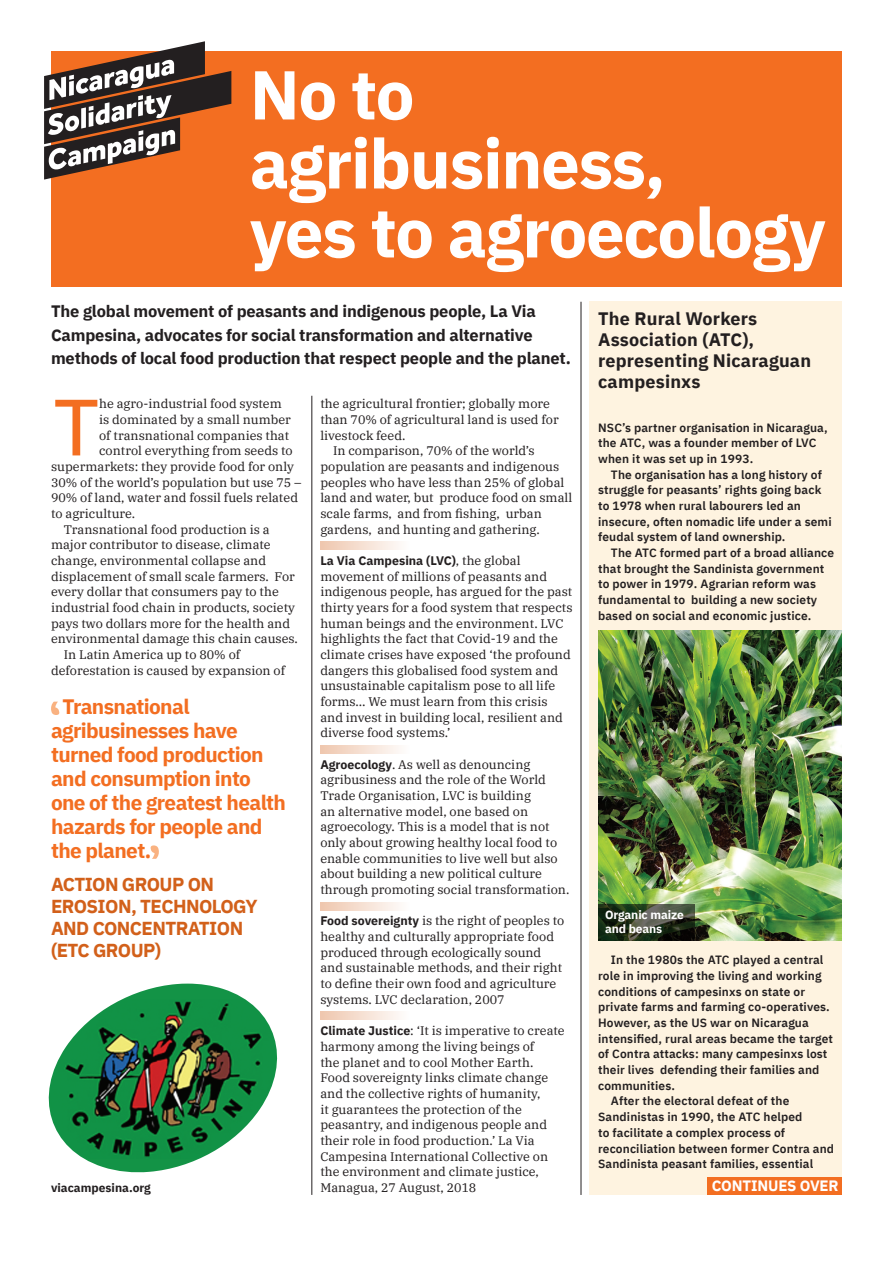
<style>
.page{position:relative;width:893px;height:1263px;background:#fff}
.page>*{position:absolute;margin:0;border:0;box-sizing:border-box;transform-origin:0 0}
.t1{font:79.65px "IBM Plex Sans Text";color:#f36e21}
.t2{font:700 69px/69px "IBM Plex Sans";letter-spacing:-.02em;color:#fff}
.t3{font:700 20.85px/24px "IBM Plex Sans";letter-spacing:-.03em;color:#f36e21}
.t4{font:700 18.75px/21.9px "IBM Plex Sans";letter-spacing:-.03em;color:#d2601a}
.t5{font:700 18px/21px "IBM Plex Sans";letter-spacing:.01em;color:#231f20}
.t6{font:700 16.5px/23.4px "IBM Plex Sans";letter-spacing:-.01em;color:#231f20}
.t7{font:700 15px "IBM Plex Sans";letter-spacing:-.01em;color:#fff}
.t8{font:12.3px/15.6px "IBM Plex Serif";color:#231f20}
.t9{font:700 12.3px "IBM Plex Sans";color:#231f20}
.t10{font:600 12px/15.6px "IBM Plex Sans";letter-spacing:.01em;color:#231f20}
.t11{font:700 12px/13.5px "IBM Plex Sans";letter-spacing:-.01em;color:#fff}
.t12{font:700 12px "IBM Plex Sans";color:#231f20}
.s1{font-family:"IBM Plex Serif";font-weight:400}
.s2{font-family:"IBM Plex Sans";font-weight:700}
</style>
<div class="page">
<div style="left:590px;top:302px;width:252px;height:893px;background:#fef3e0"></div>
<div style="left:51px;top:51px;width:791px;height:235px;background:#f36e21"></div>
<hr style="left:581px;top:302px;width:1px;height:893px;background:#231f20">
<hr style="left:312px;top:396px;width:1px;height:799px;background:#231f20">
<img style="left:48px;top:983px;width:230px;height:190px">
<svg style="left:51px;top:702px;width:9px;height:13px"></svg>
<svg style="left:150px;top:845px;width:9px;height:14px"></svg>
<svg style="left:320px;top:541px;width:79px;height:9px"></svg>
<svg style="left:320px;top:745px;width:79px;height:9px"></svg>
<svg style="left:320px;top:902px;width:79px;height:9px"></svg>
<svg style="left:320px;top:1011px;width:79px;height:9px"></svg>
<img style="left:598px;top:631px;width:244px;height:309px">
<svg style="left:598px;top:904px;width:96px;height:36px;background:#2e3a27"></svg>
<svg style="left:44px;top:41px;width:187px;height:139px"></svg>
<div style="left:707px;top:1177px;width:135px;height:18px;background:#f36e21"></div>
<h2 class="t2" style="left:250px;top:55px;width:577px">No to agribusiness,<br>yes to agroecology</h2>
<h3 class="t6" style="left:51px;top:298px;width:521px">The global movement of peasants and indigenous people, La Via<br>Campesina, advocates for social transformation and alternative methods of local food production that respect people and the planet.</h3>
<h3 class="t5" style="left:598px;top:306px;width:214px">The Rural Workers<br>Association (ATC), representing Nicaraguan campesinxs</h3>
<h1 class="t1" style="left:53px;top:366px;width:47px">T</h1>
<p class="t8" style="left:99px;top:395px;width:184px">he agro-industrial food system</p>
<p class="t8" style="left:99px;top:411px;width:193px">is dominated by a small number</p>
<p class="t8" style="left:99px;top:427px;width:192px">of transnational companies that</p>
<p class="t8" style="left:99px;top:442px;width:195px">control everything from seeds to</p>
<p class="t8" style="left:51px;top:458px;width:245px">supermarkets: they provide food for only</p>
<p class="t8" style="left:51px;top:474px;width:252px">30% of the world’s population but use 75 –</p>
<p class="t8" style="left:51px;top:489px;width:249px">90% of land, water and fossil fuels related</p>
<p class="t8" style="left:51px;top:505px;width:86px">to agriculture.</p>
<p class="t8" style="left:64px;top:521px;width:208px">Transnational food production is a</p>
<p class="t8" style="left:51px;top:536px;width:221px">major contributor to disease, climate</p>
<p class="t8" style="left:51px;top:552px;width:217px">change, environmental collapse and</p>
<p class="t8" style="left:51px;top:568px;width:245px">displacement of small scale farmers. For</p>
<p class="t8" style="left:51px;top:583px;width:229px">every dollar that consumers pay to the</p>
<p class="t8" style="left:51px;top:599px;width:245px">industrial food chain in products, society</p>
<p class="t8" style="left:51px;top:615px;width:241px">pays two dollars more for the health and</p>
<p class="t8" style="left:51px;top:630px;width:248px">environmental damage this chain causes.</p>
<p class="t8" style="left:64px;top:646px;width:178px">In Latin America up to 80% of</p>
<p class="t8" style="left:51px;top:662px;width:236px">deforestation is caused by expansion of</p>
<h3 class="t3" style="left:51px;top:693px;width:236px;text-indent:12px">Transnational agribusinesses have turned food production and consumption into one of the greatest health hazards for people and the planet.</h3>
<h3 class="t4" style="left:51px;top:872px;width:208px">ACTION GROUP ON<br>EROSION, TECHNOLOGY<br>AND CONCENTRATION (ETC GROUP)</h3>
<p class="t12" style="left:51px;top:1178px;width:101px">viacampesina.org</p>
<p class="t8" style="left:320px;top:395px;width:231px">the agricultural frontier; globally more</p>
<p class="t8" style="left:320px;top:411px;width:240px">than 70% of agricultural land is used for</p>
<p class="t8" style="left:320px;top:427px;width:87px">livestock feed.</p>
<p class="t8" style="left:333px;top:442px;width:203px">In comparison, 70% of the world’s</p>
<p class="t8" style="left:320px;top:458px;width:240px">population are peasants and indigenous</p>
<p class="t8" style="left:320px;top:474px;width:246px">peoples who have less than 25% of global</p>
<p class="t8" style="left:320px;top:489px;width:253px">land and water, but produce food on small</p>
<p class="t8" style="left:320px;top:505px;width:223px">scale farms, and from fishing, urban</p>
<p class="t8" style="left:320px;top:521px;width:221px">gardens, and hunting and gathering.</p>
<p class="t9" style="left:320px;top:551px;width:202px">La Via Campesina (LVC)<span class="s1">, the global</span></p>
<p class="t8" style="left:320px;top:568px;width:254px">movement of millions of peasants and indigenous people, has argued for the past thirty years for a food system that respects human beings and the environment. LVC highlights the fact that Covid-19 and the climate crises have exposed ‘the profound dangers this globalised food system and unsustainable capitalism pose to all life forms… We must learn from this crisis and invest in building local, resilient and diverse food systems.’</p>
<p class="t8" style="left:320px;top:756px;width:251px"><span class="s2">Agroecology</span>. As well as denouncing agribusiness and the role of the World Trade Organisation, LVC is building<br>an alternative model, one based on agroecology. This is a model that is not only about growing healthy local food to enable communities to live well but also about building a new political culture through promoting social transformation.</p>
<p class="t8" style="left:320px;top:912px;width:246px"><span class="s2">Food sovereignty</span> is the right of peoples to healthy and culturally appropriate food produced through ecologically sound and sustainable methods, and their right to define their own food and agriculture systems. LVC declaration, 2007</p>
<p class="t8" style="left:320px;top:1022px;width:246px"><span class="s2">Climate Justice</span>: ‘It is imperative to create harmony among the living beings of<br>the planet and to cool Mother Earth.<br>Food sovereignty links climate change and the collective rights of humanity,<br>it guarantees the protection of the peasantry, and indigenous people and their role in food production.’ La Via Campesina International Collective on the environment and climate justice, Managua, 27 August, 2018</p>
<p class="t10" style="left:598px;top:418px;width:231px">NSC’s partner organisation in Nicaragua, the ATC, was a founder member of LVC when it was set up in 1993.</p>
<p class="t10" style="left:598px;top:466px;width:235px;text-indent:13px">The organisation has a long history of struggle for peasants’ rights going back to 1978 when rural labourers led an insecure, often nomadic life under a semi feudal system of land ownership.</p>
<p class="t10" style="left:598px;top:544px;width:238px;text-indent:13px">The ATC formed part of a broad alliance that brought the Sandinista government to power in 1979. Agrarian reform was fundamental to building a new society based on social and economic justice.</p>
<p class="t11" style="left:605px;top:907px;width:80px">Organic maize and beans</p>
<p class="t10" style="left:611px;top:951px;width:214px">In the 1980s the ATC played a central</p>
<p class="t10" style="left:598px;top:967px;width:225px">role in improving the living and working</p>
<p class="t10" style="left:598px;top:983px;width:208px">conditions of campesinxs on state or</p>
<p class="t10" style="left:598px;top:998px;width:233px">private farms and farming co-operatives.</p>
<p class="t10" style="left:598px;top:1014px;width:212px">However, as the US war on Nicaragua</p>
<p class="t10" style="left:598px;top:1030px;width:236px">intensified, rural areas became the target</p>
<p class="t10" style="left:598px;top:1045px;width:231px">of Contra attacks: many campesinxs lost</p>
<p class="t10" style="left:598px;top:1061px;width:223px">their lives defending their families and</p>
<p class="t10" style="left:598px;top:1077px;width:78px">communities.</p>
<p class="t10" style="left:611px;top:1092px;width:180px">After the electoral defeat of the</p>
<p class="t10" style="left:598px;top:1108px;width:206px">Sandinistas in 1990, the ATC helped</p>
<p class="t10" style="left:598px;top:1124px;width:188px">to facilitate a complex process of</p>
<p class="t10" style="left:598px;top:1139px;width:237px">reconciliation between former Contra and</p>
<p class="t10" style="left:598px;top:1155px;width:217px">Sandinista peasant families, essential</p>
<p class="t7" style="left:712px;top:1174px;width:128px">CONTINUES OVER</p>
</div>
